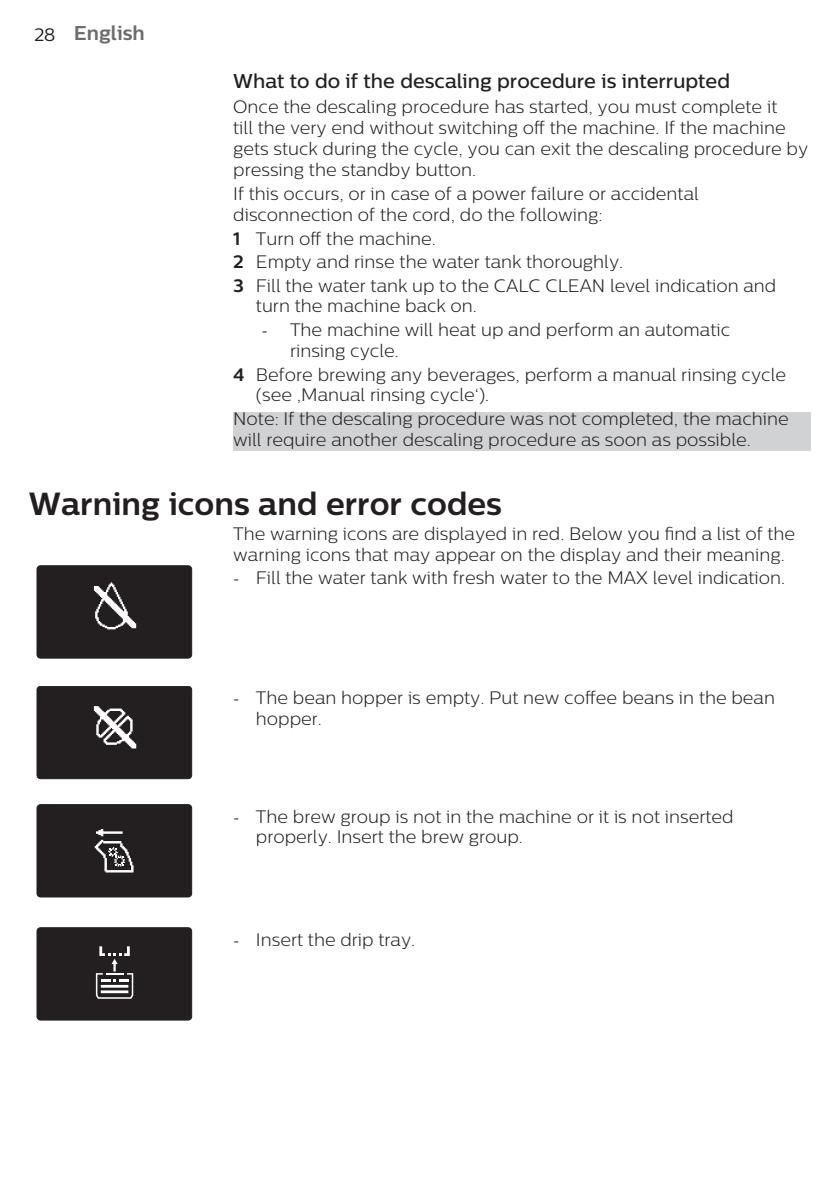
<style>
.page{position:relative;width:840px;height:1191px;background:#fff}
.page>*{position:absolute;margin:0;border:0;box-sizing:border-box;transform-origin:0 0}
.t1{font:700 32px "Centrale Sans";color:#231f20}
.t2{font:500 20px "Centrale Sans";color:#231f20}
.t3{font:700 20px "Centrale Sans";color:#6c6d70}
.t4{font:300 18px/20.8px "Centrale Sans";color:#231f20}
.s1{font-weight:400;font-size:18px;color:#231f20}
.s2{font-weight:700}
.s3{font-family:"Minion Pro";font-weight:400}
</style>
<div class="page">
<div style="left:233px;top:412px;width:577px;height:38px;background:#d1d2d4"></div>
<svg style="left:36px;top:566px;width:157px;height:93px"></svg>
<div style="left:37px;top:566px;width:154px;height:92px;background:#231f20;border-radius:4px"></div>
<div style="left:37px;top:566px;width:155px;height:92px;border:1px solid #231f20;border-radius:4px"></div>
<svg style="left:94px;top:582px;width:42px;height:47px"></svg>
<div style="left:29px;top:686px;width:170px;height:100px;background:linear-gradient(to right,#fff,#fff)"></div>
<div style="left:37px;top:686px;width:154px;height:92px;background:#231f20;border-radius:4px"></div>
<div style="left:37px;top:686px;width:155px;height:93px;border:1px solid #231f20;border-radius:4px"></div>
<svg style="left:94px;top:706px;width:42px;height:42px"></svg>
<div style="left:29px;top:804px;width:170px;height:100px;background:linear-gradient(to right,#fff,#fff)"></div>
<div style="left:37px;top:804px;width:154px;height:93px;background:#231f20;border-radius:4px"></div>
<div style="left:37px;top:804px;width:155px;height:93px;border:1px solid #231f20;border-radius:4px"></div>
<svg style="left:95px;top:829px;width:38px;height:43px"></svg>
<div style="left:29px;top:927px;width:170px;height:100px;background:linear-gradient(to right,#fff,#fff)"></div>
<div style="left:37px;top:927px;width:154px;height:93px;background:#231f20;border-radius:4px"></div>
<div style="left:37px;top:927px;width:155px;height:93px;border:1px solid #231f20;border-radius:4px"></div>
<svg style="left:96px;top:946px;width:37px;height:52px"></svg>
<p class="t3" style="left:34px;top:21px;width:112px"><span class="s1">28</span> English</p>
<p class="t2" style="left:233px;top:69px;width:498px">What to do if the descaling procedure is interrupted</p>
<p class="t4" style="left:233px;top:96px;width:576px">Once the descaling procedure has started, you must complete it<br>till the very end without switching off the machine. If the machine gets stuck during the cycle, you can exit the descaling procedure by pressing the standby button.</p>
<p class="t4" style="left:233px;top:183px;width:467px">If this occurs, or in case of a power failure or accidental disconnection of the cord, do the following:</p>
<p class="t4" style="left:233px;top:226px;width:544px;line-height:23.6px"><span class="s2">1</span> Turn off the machine.<br><span class="s2">2</span> Empty and rinse the water tank thoroughly.<br><span class="s2">3</span> Fill the water tank up to the CALC CLEAN level indication and</p>
<p class="t4" style="left:256px;top:295px;width:222px">turn the machine back on.</p>
<p class="t4" style="left:290px;top:319px;width:441px;text-indent:-28px"><span class="s3">-</span> The machine will heat up and perform an automatic rinsing cycle.</p>
<p class="t4" style="left:256px;top:364px;width:531px;line-height:19.6px;text-indent:-23px"><span class="s2">4</span> Before brewing any beverages, perform a manual rinsing cycle (see ‚Manual rinsing cycle‘).</p>
<p class="t4" style="left:233px;top:408px;width:556px">Note: If the descaling procedure was not completed, the machine will require another descaling procedure as soon as possible.</p>
<h1 class="t1" style="left:29px;top:485px;width:474px">Warning icons and error codes</h1>
<p class="t4" style="left:233px;top:523px;width:563px">The warning icons are displayed in red. Below you find a list of the warning icons that may appear on the display and their meaning.</p>
<p class="t4" style="left:233px;top:567px;width:553px"><span class="s3">-</span> Fill the water tank with fresh water to the MAX level indication.</p>
<p class="t4" style="left:256px;top:687px;width:520px;text-indent:-23px"><span class="s3">-</span> The bean hopper is empty. Put new coffee beans in the bean hopper.</p>
<p class="t4" style="left:256px;top:805px;width:479px;text-indent:-23px"><span class="s3">-</span> The brew group is not in the machine or it is not inserted properly. Insert the brew group.</p>
<p class="t4" style="left:233px;top:928px;width:183px"><span class="s3">-</span> Insert the drip tray.</p>
</div>
